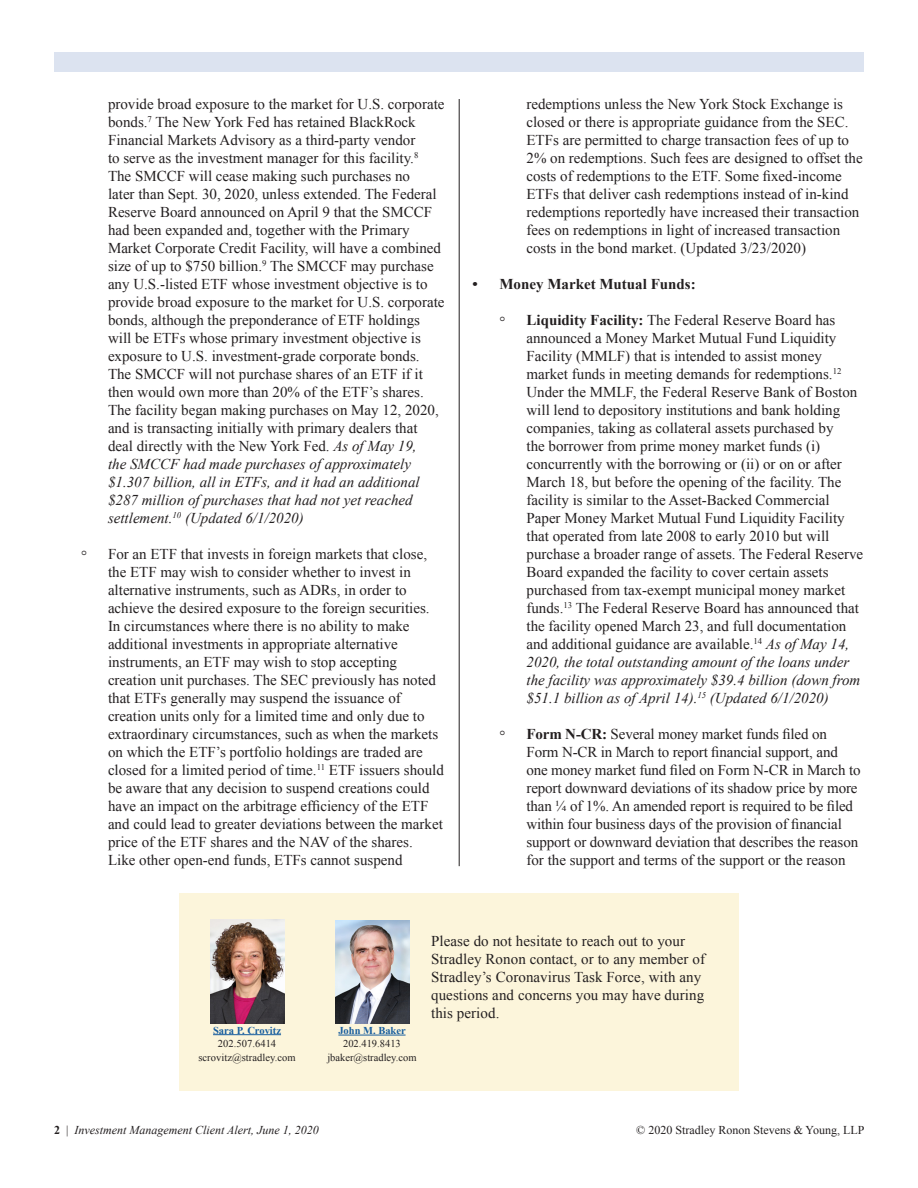
<style>
.page{position:relative;width:918px;height:1188px;background:#fff}
.page>*{position:absolute;margin:0;border:0;box-sizing:border-box;transform-origin:0 0}
.t1{font:15px/18px "Times New Roman";color:#231f20}
.t2{font:700 15px "Times New Roman";color:#231f20}
.t3{font:italic 12px "Times New Roman";color:#231f20}
.t4{font:12px "Times New Roman";color:#231f20}
.t5{font:10.5px/13.5px "Times New Roman";color:#231f20;text-align:center}
.t6{font:700 10.5px/13.5px "Times New Roman";color:#175d9e;text-align:center}
.s1{font-style:italic}
.s2{font-weight:700}
.s3{font-weight:400;color:#231f20}
.s4{font-weight:700;color:#175d9e}
.s5{font-weight:700;font-style:normal}
.s6{font-style:normal}
</style>
<div class="page">
<div style="left:54px;top:53px;width:810px;height:19px;background:#dce3f0"></div>
<hr style="left:459px;top:99px;width:1px;height:767px;background:#231f20">
<div style="left:179px;top:893px;width:560px;height:198px;background:#fcf5db"></div>
<img style="left:211px;top:920px;width:73px;height:103px">
<hr style="left:213px;top:1034px;width:68px;height:1px;background:#175d9e">
<img style="left:336px;top:920px;width:73px;height:103px">
<hr style="left:338px;top:1035px;width:68px;height:1px;background:#175d9e">
<p class="t1" style="left:108px;top:95px;width:338px">provide broad exposure to the market for U.S. corporate bonds.<sup>7</sup> The New York Fed has retained BlackRock Financial Markets Advisory as a third-party vendor<br>to serve as the investment manager for this facility.<sup>8<br></sup>The SMCCF will cease making such purchases no<br>later than Sept. 30, 2020, unless extended. The Federal Reserve Board announced on April 9 that the SMCCF had been expanded and, together with the Primary Market Corporate Credit Facility, will have a combined size of up to $750 billion.<sup>9</sup> The SMCCF may purchase any U.S.-listed ETF whose investment objective is to provide broad exposure to the market for U.S. corporate bonds, although the preponderance of ETF holdings will be ETFs whose primary investment objective is exposure to U.S. investment-grade corporate bonds.<br>The SMCCF will not purchase shares of an ETF if it then would own more than 20% of the ETF’s shares.<br>The facility began making purchases on May 12, 2020, and is transacting initially with primary dealers that deal directly with the New York Fed. <span class="s1">As of May 19,<br>the SMCCF had made purchases of approximately $1.307 billion, all in ETFs, and it had an additional $287 million of purchases that had not yet reached settlement.</span><sup>10</sup> <span class="s1">(Updated 6/1/2020)</span></p>
<p class="t1" style="left:81px;top:547px;width:7px">°</p>
<p class="t1" style="left:108px;top:545px;width:337px">For an ETF that invests in foreign markets that close, the ETF may wish to consider whether to invest in alternative instruments, such as ADRs, in order to achieve the desired exposure to the foreign securities.<br>In circumstances where there is no ability to make additional investments in appropriate alternative instruments, an ETF may wish to stop accepting creation unit purchases. The SEC previously has noted that ETFs generally may suspend the issuance of creation units only for a limited time and only due to extraordinary circumstances, such as when the markets on which the ETF’s portfolio holdings are traded are closed for a limited period of time.<sup>11</sup> ETF issuers should be aware that any decision to suspend creations could have an impact on the arbitrage efficiency of the ETF and could lead to greater deviations between the market price of the ETF shares and the NAV of the shares.<br>Like other open-end funds, ETFs cannot suspend</p>
<p class="t1" style="left:526px;top:95px;width:338px">redemptions unless the New York Stock Exchange is closed or there is appropriate guidance from the SEC.<br>ETFs are permitted to charge transaction fees of up to 2% on redemptions. Such fees are designed to offset the costs of redemptions to the ETF. Some fixed-income ETFs that deliver cash redemptions instead of in-kind redemptions reportedly have increased their transaction fees on redemptions in light of increased transaction costs in the bond market. (Updated 3/23/2020)</p>
<p class="t2" style="left:472px;top:274px;width:225px">• Money Market Mutual Funds:</p>
<p class="t1" style="left:500px;top:313px;width:7px">°</p>
<p class="t1" style="left:526px;top:311px;width:338px"><span class="s2">Liquidity Facility:</span> The Federal Reserve Board has announced a Money Market Mutual Fund Liquidity Facility (MMLF) that is intended to assist money market funds in meeting demands for redemptions.<sup>12<br></sup>Under the MMLF, the Federal Reserve Bank of Boston will lend to depository institutions and bank holding companies, taking as collateral assets purchased by<br>the borrower from prime money market funds (i) concurrently with the borrowing or (ii) or on or after March 18, but before the opening of the facility. The facility is similar to the Asset-Backed Commercial Paper Money Market Mutual Fund Liquidity Facility that operated from late 2008 to early 2010 but will purchase a broader range of assets. The Federal Reserve Board expanded the facility to cover certain assets purchased from tax-exempt municipal money market funds.<sup>13</sup> The Federal Reserve Board has announced that the facility opened March 23, and full documentation and additional guidance are available.<sup>14</sup> <span class="s1">As of May 14, 2020, the total outstanding amount of the loans under the facility was approximately $39.4 billion (down from $51.1 billion as of April 14).</span><sup>15</sup> <span class="s1">(Updated 6/1/2020)</span></p>
<p class="t1" style="left:500px;top:727px;width:7px">°</p>
<p class="t1" style="left:526px;top:725px;width:336px"><span class="s2">Form N-CR:</span> Several money market funds filed on Form N-CR in March to report financial support, and one money market fund filed on Form N-CR in March to report downward deviations of its shadow price by more than ¼ of 1%. An amended report is required to be filed within four business days of the provision of financial support or downward deviation that describes the reason for the support and terms of the support or the reason</p>
<p class="t6" style="left:213px;top:1023px;width:69px">Sara P. Crovitz<br><span class="s3">202.507.6414</span></p>
<p class="t5" style="left:198px;top:1050px;width:99px">scrovitz@stradley.com</p>
<p class="t5" style="left:327px;top:1023px;width:91px"><span class="s4">John M. Baker<br></span>202.419.8413 jbaker@stradley.com</p>
<p class="t1" style="left:431px;top:931px;width:275px">Please do not hesitate to reach out to your Stradley Ronon contact, or to any member of Stradley’s Coronavirus Task Force, with any questions and concerns you may have during this period.</p>
<p class="t3" style="left:54px;top:1121px;width:266px"><span class="s5">2</span> <span class="s6">|</span> Investment Management Client Alert, June 1, 2020</p>
<p class="t4" style="left:636px;top:1122px;width:230px">© 2020 Stradley Ronon Stevens &amp; Young, LLP</p>
</div>
